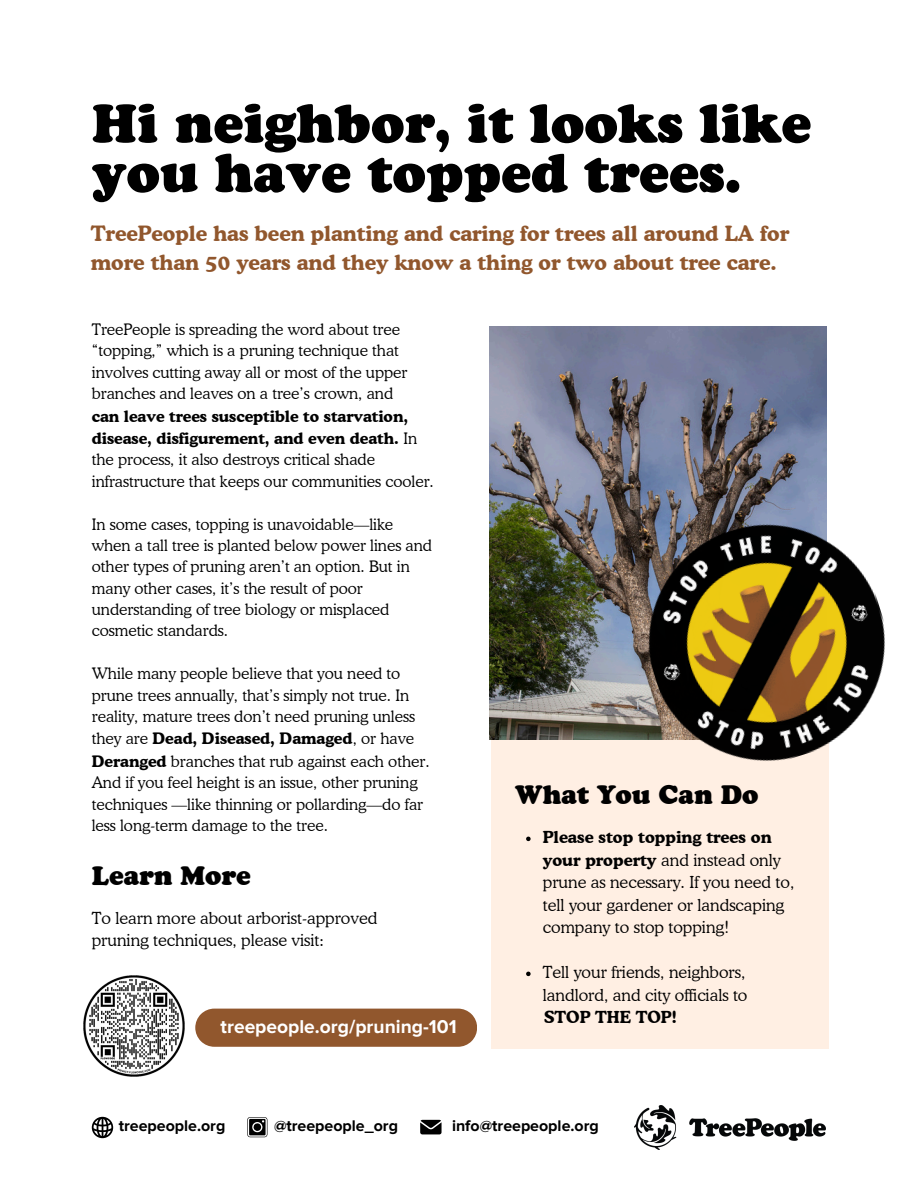
<style>
.page{position:relative;width:918px;height:1188px;background:#fff}
.page>*{position:absolute;margin:0;border:0;box-sizing:border-box;transform-origin:0 0}
.t1{font:900 52.5px/49.5px "Cooper BT";color:#000}
.t2{font:900 25.5px "Cooper BT";color:#000}
.t3{font:700 21px/29.2px "Cooper BT";color:#91572d}
.t4{font:700 19.2px "Proxima Nova";color:#fff}
.t5{font:300 16.5px/22.5px "Cooper BT";color:#000}
.t6{font:700 16.5px "Cooper BT";color:#000}
.t7{font:700 15.9px "Proxima Nova";color:#000}
.t8{font:300 15.75px/21.8px "Cooper BT";color:#000}
.s1{font-weight:700}
</style>
<div class="page">
<img style="left:634px;top:1105px;width:192px;height:44px">
<svg style="left:92px;top:1117px;width:21px;height:21px"></svg>
<svg style="left:247px;top:1117px;width:20px;height:20px"></svg>
<svg style="left:420px;top:1120px;width:22px;height:14px"></svg>
<img style="left:490px;top:327px;width:336px;height:413px">
<div style="left:491px;top:740px;width:337px;height:308px;background:#ffefe3"></div>
<img style="left:620px;top:495px;width:265px;height:295px">
<div style="left:195px;top:1009px;width:282px;height:38px;background:#91572d"></div>
<svg style="left:526px;top:837px;width:5px;height:4px"></svg>
<svg style="left:526px;top:972px;width:5px;height:4px"></svg>
<img style="left:83px;top:975px;width:102px;height:102px">
<p class="t1" style="left:92px;top:99px;width:721px">Hi neighbor, it looks like you have topped trees.</p>
<p class="t3" style="left:91px;top:219px;width:700px">TreePeople has been planting and caring for trees all around LA for more than 50 years and they know a thing or two about tree care.</p>
<p class="t8" style="left:92px;top:319px;width:317px;line-height:21.3px">TreePeople is spreading the word about tree “topping,” which is a pruning technique that involves cutting away all or most of the upper branches and leaves on a tree’s crown, and</p>
<p class="t8" style="left:92px;top:405px;width:344px"><span class="s1">can leave trees susceptible to starvation, disease, disfigurement, and even death.</span> In the process, it also destroys critical shade infrastructure that keeps our communities cooler.</p>
<h2 class="t8" style="left:92px;top:513px;width:342px;line-height:21.3px">In some cases, topping is unavoidable—like when a tall tree is planted below power lines and other types of pruning aren’t an option. But in many other cases, it’s the result of poor understanding of tree biology or misplaced cosmetic standards.</h2>
<p class="t8" style="left:92px;top:663px;width:339px">While many people believe that you need to prune trees annually, that’s simply not true. In reality, mature trees don’t need pruning unless they are <span class="s1">Dead, Diseased, Damaged</span>, or have <span class="s1">Deranged</span> branches that rub against each other.<br>And if you feel height is an issue, other pruning techniques —like thinning or pollarding—do far less long-term damage to the tree.</p>
<h3 class="t2" style="left:92px;top:860px;width:160px">Learn More</h3>
<h3 class="t5" style="left:92px;top:907px;width:287px">To learn more about arborist-approved pruning techniques, please visit:</h3>
<p class="t4" style="left:223px;top:1010px;width:237px">treepeople.org/pruning-101</p>
<p class="t4" style="left:221px;top:1015px;width:237px">treepeople.org/pruning-101</p>
<p class="t2" style="left:515px;top:780px;width:245px">What You Can Do</p>
<p class="t5" style="left:543px;top:826px;width:253px"><span class="s1">Please stop topping trees on your property</span> and instead only prune as necessary. If you need to, tell your gardener or landscaping company to stop topping!</p>
<h5 class="t5" style="left:543px;top:961px;width:206px">Tell your friends, neighbors, landlord, and city officials to</h5>
<p class="t6" style="left:544px;top:1007px;width:135px">STOP THE TOP!</p>
<h3 class="t7" style="left:119px;top:1116px;width:108px">treepeople.org</h3>
<p class="t7" style="left:274px;top:1116px;width:126px">@treepeople_org</p>
<p class="t7" style="left:452px;top:1116px;width:148px">info@treepeople.org</p>
</div>
